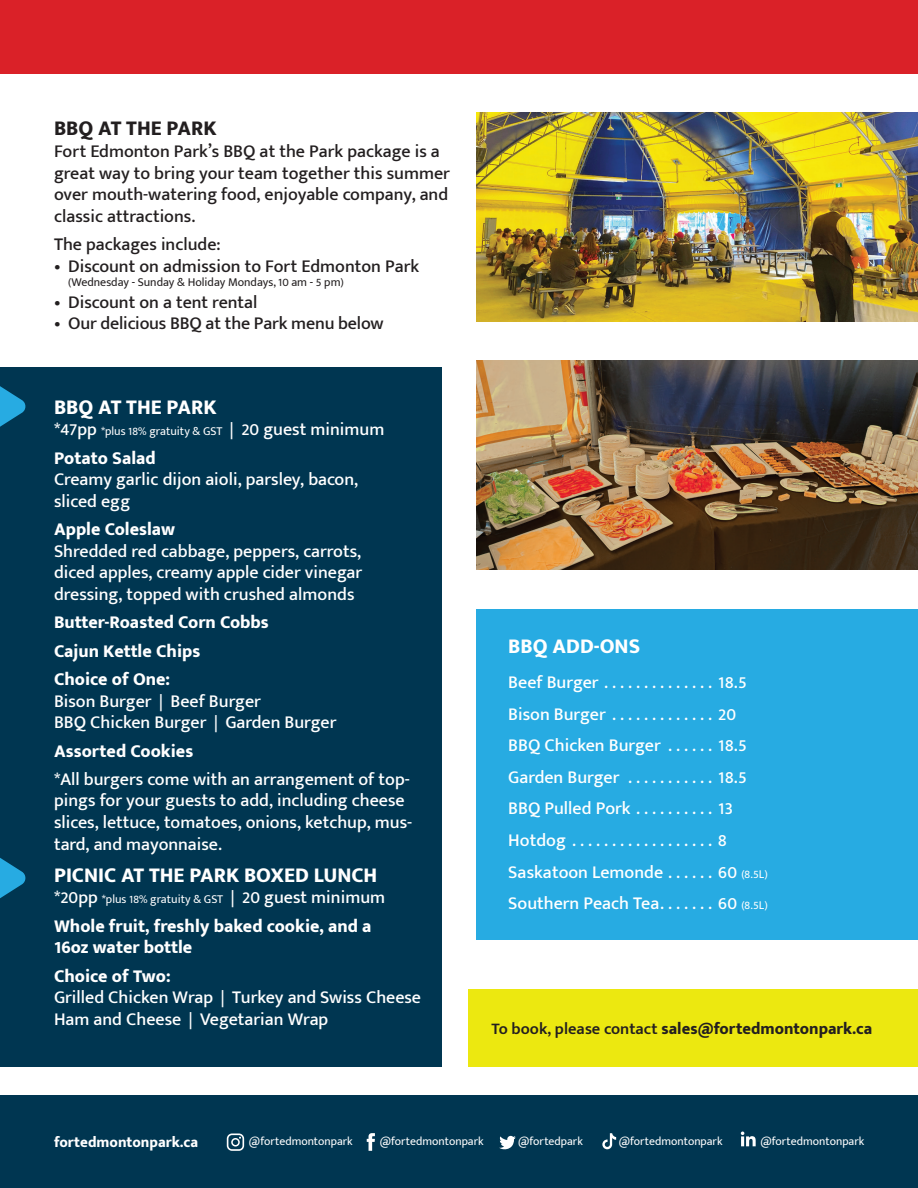
<style>
.page{position:relative;width:918px;height:1188px;background:#fff}
.page>*{position:absolute;margin:0;border:0;box-sizing:border-box;transform-origin:0 0}
.t1{font:800 21px "Mukta Mahee";color:#fff}
.t2{font:800 21px "Mukta Mahee";color:#231f20}
.t3{font:500 18px/21.6px "Mukta Mahee";color:#fff}
.t4{font:500 18px/21.6px "Mukta Mahee";color:#231f20}
.t5{font:800 18px/28.3px "Mukta Mahee";color:#fff}
.t6{font:800 16.5px "Mukta Mahee";color:#231f20}
.t7{font:800 15px "Mukta Mahee";color:#fff}
.t8{font:12px "Mukta Mahee";color:#231f20}
.t9{font:12px "Mukta Mahee";color:#fff}
.t10{font:11.85px "Mukta Mahee";color:#fff}
.s1{font-weight:400;font-size:12px}
.s2{font-weight:800}
.s3{font-weight:500}
.s4{font-weight:500;font-size:18px}
.s5{font-weight:600}
</style>
<div class="page">
<div style="left:0;top:1095px;width:918px;height:93px;background:#003651"></div>
<svg style="left:227px;top:1133px;width:17px;height:18px"></svg>
<svg style="left:367px;top:1133px;width:8px;height:18px"></svg>
<svg style="left:499px;top:1136px;width:17px;height:14px"></svg>
<svg style="left:602px;top:1133px;width:14px;height:16px"></svg>
<svg style="left:741px;top:1132px;width:15px;height:14px"></svg>
<img style="left:476px;top:113px;width:442px;height:208px">
<img style="left:476px;top:361px;width:442px;height:208px">
<div style="left:0;top:367px;width:442px;height:700px;background:#003651"></div>
<div style="left:476px;top:609px;width:442px;height:330px;background:#27abe2"></div>
<div style="left:0;top:0;width:918px;height:73px;background:#da2128"></div>
<div style="left:468px;top:989px;width:450px;height:78px;background:#ece810"></div>
<svg style="left:0;top:386px;width:26px;height:41px"></svg>
<svg style="left:0;top:858px;width:26px;height:41px"></svg>
<p class="t2" style="left:54px;top:116px;width:164px">BBQ AT THE PARK</p>
<p class="t4" style="left:54px;top:140px;width:398px">Fort Edmonton Park’s BBQ at the Park package is a great way to bring your team together this summer over mouth-watering food, enjoyable company, and classic attractions.</p>
<p class="t4" style="left:54px;top:233px;width:168px">The packages include:</p>
<p class="t4" style="left:54px;top:255px;width:367px">• Discount on admission to Fort Edmonton Park</p>
<p class="t8" style="left:68px;top:275px;width:277px">(Wednesday - Sunday &amp; Holiday Mondays, 10 am - 5 pm)</p>
<p class="t4" style="left:54px;top:291px;width:205px">• Discount on a tent rental</p>
<p class="t4" style="left:54px;top:312px;width:331px">• Our delicious BBQ at the Park menu below</p>
<p class="t1" style="left:54px;top:394px;width:164px">BBQ AT THE PARK</p>
<p class="t3" style="left:54px;top:415px;width:332px;line-height:28.3px">*47pp <span class="s1">*plus 18% gratuity &amp; GST</span> | 20 guest minimum<br><span class="s2">Potato Salad</span></p>
<p class="t3" style="left:54px;top:468px;width:306px">Creamy garlic dijon aioli, parsley, bacon, sliced egg</p>
<p class="t5" style="left:54px;top:515px;width:123px">Apple Coleslaw</p>
<p class="t3" style="left:54px;top:540px;width:310px;text-align:justify">Shredded red cabbage, peppers, carrots, diced apples, creamy apple cider vinegar dressing, topped with crushed almonds</p>
<p class="t5" style="left:54px;top:608px;width:216px">Butter-Roasted Corn Cobbs<br>Cajun Kettle Chips<br>Choice of One:</p>
<p class="t3" style="left:54px;top:690px;width:284px">Bison Burger | Beef Burger<br>BBQ Chicken Burger | Garden Burger</p>
<p class="t5" style="left:54px;top:736px;width:141px">Assorted Cookies</p>
<p class="t3" style="left:54px;top:768px;width:360px">*All burgers come with an arrangement of top&shy;pings for your guests to add, including cheese slices, lettuce, tomatoes, onions, ketchup, mus&shy;tard, and mayonnaise.</p>
<p class="t1" style="left:54px;top:862px;width:325px">PICNIC AT THE PARK BOXED LUNCH</p>
<p class="t5" style="left:54px;top:883px;width:333px"><span class="s3">*20pp</span> <span class="s1">*plus 18% gratuity &amp; GST</span> <span class="s3">| 20 guest minimum<br></span>Whole fruit, freshly baked cookie, and a</p>
<p class="t5" style="left:54px;top:933px;width:140px">16oz water bottle<br>Choice of Two:</p>
<p class="t3" style="left:54px;top:986px;width:369px">Grilled Chicken Wrap | Turkey and Swiss Cheese<br>Ham and Cheese | Vegetarian Wrap</p>
<p class="t1" style="left:508px;top:633px;width:133px">BBQ ADD-ONS</p>
<p class="t3" style="left:508px;top:671px;width:99px">Beef Burger ...............</p>
<p class="t3" style="left:718px;top:671px;width:30px">18.5</p>
<p class="t3" style="left:508px;top:703px;width:106px">Bison Burger ..............</p>
<p class="t3" style="left:718px;top:703px;width:19px">20</p>
<p class="t3" style="left:508px;top:734px;width:161px">BBQ Chicken Burger .......</p>
<p class="t3" style="left:718px;top:734px;width:30px">18.5</p>
<p class="t3" style="left:508px;top:766px;width:121px">Garden Burger ............</p>
<p class="t3" style="left:718px;top:766px;width:30px">18.5</p>
<p class="t3" style="left:508px;top:797px;width:131px">BBQ Pulled Pork ...........</p>
<p class="t3" style="left:718px;top:797px;width:16px">13</p>
<p class="t3" style="left:508px;top:829px;width:66px">Hotdog ...................</p>
<p class="t3" style="left:718px;top:829px;width:10px">8</p>
<p class="t3" style="left:508px;top:861px;width:163px">Saskatoon Lemonde .......</p>
<p class="t9" style="left:718px;top:866px;width:51px"><span class="s4">60</span> (8.5L)</p>
<p class="t3" style="left:508px;top:892px;width:156px">Southern Peach Tea........</p>
<p class="t9" style="left:718px;top:898px;width:51px"><span class="s4">60</span> (8.5L)</p>
<p class="t6" style="left:491px;top:1019px;width:382px"><span class="s5">To book, please contact</span> sales@fortedmontonpark.ca</p>
<p class="t7" style="left:54px;top:1133px;width:146px">fortedmontonpark.ca</p>
<p class="t10" style="left:249px;top:1134px;width:105px">@fortedmontonpark</p>
<p class="t10" style="left:380px;top:1134px;width:105px">@fortedmontonpark</p>
<p class="t10" style="left:518px;top:1134px;width:66px">@fortedpark</p>
<p class="t10" style="left:619px;top:1134px;width:105px">@fortedmontonpark</p>
<p class="t10" style="left:761px;top:1134px;width:105px">@fortedmontonpark</p>
</div>
